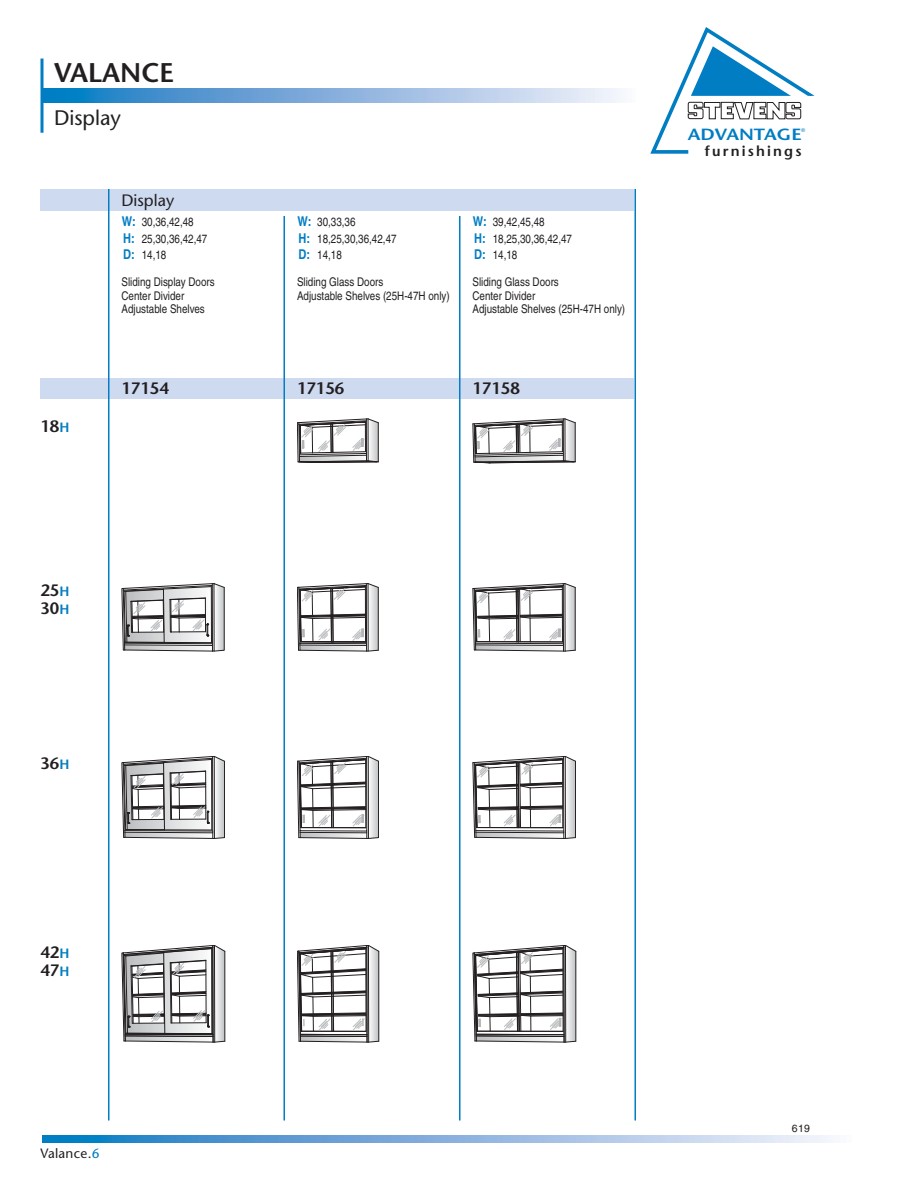
<style>
.page{position:relative;width:918px;height:1188px;background:#fff}
.page>*{position:absolute;margin:0;border:0;box-sizing:border-box;transform-origin:0 0}
.t1{font:600 27px "Stone Sans";color:#231f20}
.t2{font:21px "Stone Sans";color:#231f20}
.t3{font:600 16.5px/18px "Stone Sans";color:#231f20}
.t4{font:16.5px "Stone Sans";color:#231f20}
.t5{font:600 16.2px "Stone Sans";color:#007dc3;scale:1.17 1}
.t6{font:600 14.4px "Stone Sans";letter-spacing:.15em;color:#231f20}
.t7{font:13.5px "Stone Sans";letter-spacing:.02em;color:#231f20}
.t8{font:condensed 12px/16.5px "Helvetica";color:#231f20}
.t9{font:10.5px "Helvetica";color:#231f20}
.t10{font:5.4px "Stone Sans";color:#007dc3}
.s1{font-weight:700;font-size:13.5px;color:#007dc3}
.s2{font-size:13.5px;color:#007dc3}
.s3{color:#007dc3}
</style>
<div class="page">
<svg style="left:40px;top:59px;width:4px;height:74px"></svg>
<svg style="left:42px;top:89px;width:578px;height:13px;background:#81b1dc"></svg>
<svg style="left:42px;top:1135px;width:788px;height:7px;background:#81b1dd"></svg>
<svg style="left:650px;top:27px;width:165px;height:127px"></svg>
<div style="left:40px;top:189px;width:594px;height:22px;background:#cddaf0"></div>
<div style="left:40px;top:378px;width:594px;height:20px;background:#cddaf0"></div>
<hr style="left:284px;top:216px;width:1px;height:904px;background:#007dc3">
<hr style="left:459px;top:216px;width:1px;height:904px;background:#007dc3">
<hr style="left:634px;top:189px;width:2px;height:931px;background:#007dc3">
<hr style="left:108px;top:189px;width:2px;height:931px;background:#007dc3">
<svg style="left:297px;top:583px;width:82px;height:68px"></svg>
<svg style="left:297px;top:418px;width:82px;height:45px"></svg>
<svg style="left:297px;top:756px;width:82px;height:83px"></svg>
<svg style="left:472px;top:583px;width:104px;height:69px"></svg>
<svg style="left:472px;top:418px;width:104px;height:45px"></svg>
<svg style="left:472px;top:756px;width:104px;height:83px"></svg>
<svg style="left:122px;top:583px;width:103px;height:68px"></svg>
<svg style="left:122px;top:756px;width:103px;height:83px"></svg>
<svg style="left:122px;top:945px;width:103px;height:98px"></svg>
<svg style="left:297px;top:945px;width:82px;height:98px"></svg>
<svg style="left:472px;top:945px;width:104px;height:98px"></svg>
<h1 class="t1" style="left:54px;top:59px;width:122px">VALANCE</h1>
<h2 class="t2" style="left:54px;top:107px;width:69px">Display</h2>
<h3 class="t4" style="left:122px;top:192px;width:54px">Display</h3>
<p class="t8" style="left:122px;top:215px;width:87px"><span class="s1">W:</span> 30,36,42,48<br><span class="s1">H:</span> 25,30,36,42,47<br><span class="s1">D:</span> 14,18</p>
<p class="t8" style="left:122px;top:277px;width:95px;line-height:13.5px">Sliding Display Doors<br>Center Divider<br>Adjustable Shelves</p>
<h3 class="t3" style="left:40px;top:418px;width:30px">18<span class="s2">H</span></h3>
<h3 class="t3" style="left:122px;top:380px;width:49px">17154</h3>
<h3 class="t3" style="left:40px;top:583px;width:30px">25<span class="s2">H<br></span>30<span class="s2">H</span></h3>
<h3 class="t3" style="left:40px;top:755px;width:30px">36<span class="s2">H</span></h3>
<h3 class="t3" style="left:40px;top:944px;width:30px">42<span class="s2">H<br></span>47<span class="s2">H</span></h3>
<p class="t7" style="left:40px;top:1147px;width:61px">Valance.<span class="s3">6</span></p>
<p class="t8" style="left:297px;top:215px;width:101px"><span class="s1">W:</span> 30,33,36<br><span class="s1">H:</span> 18,25,30,36,42,47<br><span class="s1">D:</span> 14,18</p>
<p class="t8" style="left:297px;top:277px;width:154px;line-height:13.5px">Sliding Glass Doors<br>Adjustable Shelves (25H-47H only)</p>
<p class="t8" style="left:473px;top:215px;width:101px"><span class="s1">W:</span> 39,42,45,48<br><span class="s1">H:</span> 18,25,30,36,42,47<br><span class="s1">D:</span> 14,18</p>
<p class="t8" style="left:473px;top:277px;width:154px;line-height:13.5px">Sliding Glass Doors<br>Center Divider<br>Adjustable Shelves (25H-47H only)</p>
<h3 class="t3" style="left:297px;top:380px;width:49px">17156</h3>
<h3 class="t3" style="left:472px;top:380px;width:49px">17158</h3>
<h3 class="t5" style="left:688px;top:126px;width:99px">ADVANTAGE</h3>
<p class="t6" style="left:705px;top:144px;width:98px">furnishings</p>
<p class="t10" style="left:801px;top:128px;width:6px">®</p>
<p class="t9" style="left:792px;top:1125px;width:20px">619</p>
</div>
